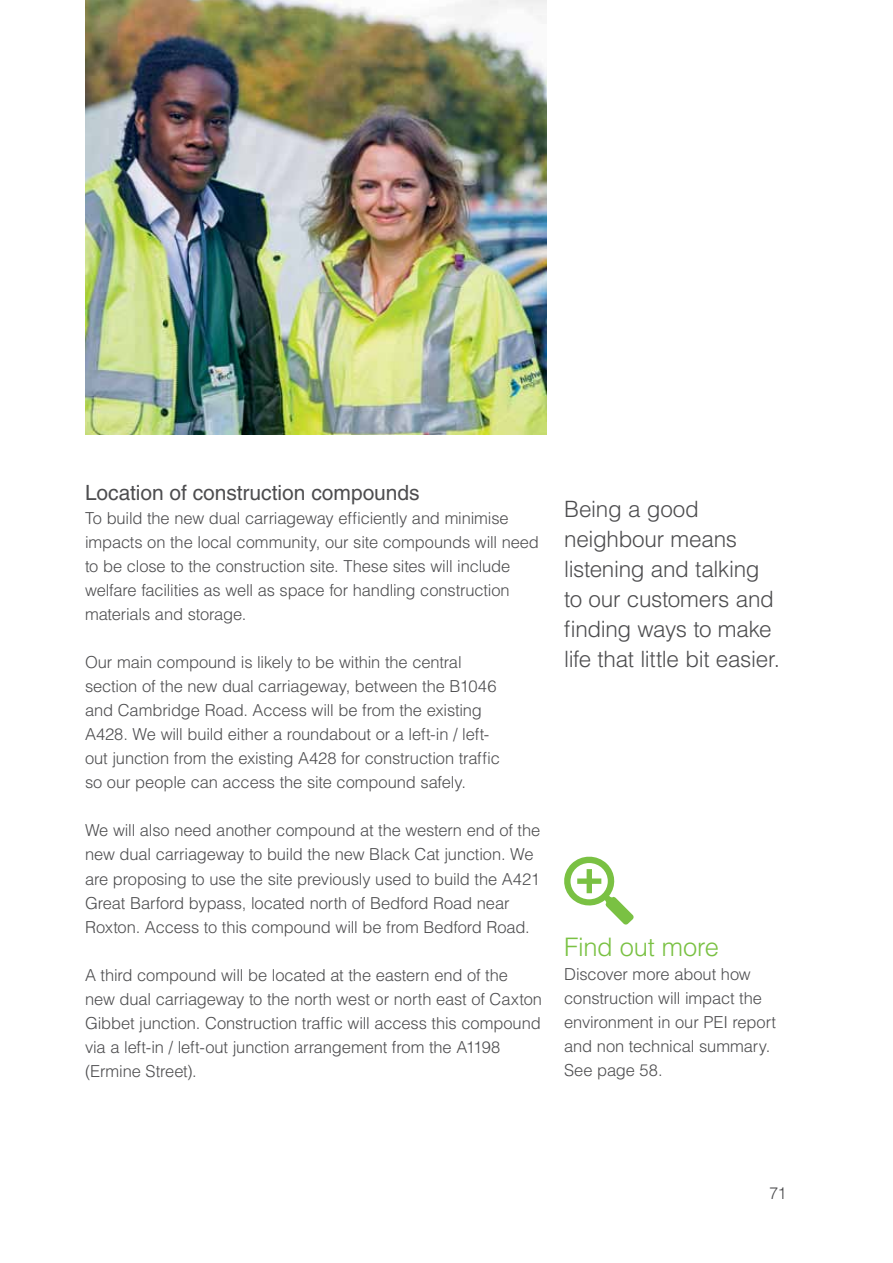
<style>
.page{position:relative;width:893px;height:1263px;background:#fff}
.page>*{position:absolute;margin:0;border:0;box-sizing:border-box;transform-origin:0 0}
.t1{font:300 25.5px "Helvetica LT Std";letter-spacing:-.01em;color:#7ac143}
.t2{font:300 22.5px/30px "Helvetica LT Std";letter-spacing:-.015em;color:#4d4d4f}
.t3{font:21px "Helvetica LT Std";color:#4d4d4f}
.t4{font:300 16.5px/24px "Helvetica LT Std";letter-spacing:-.01em;color:#4d4d4f}
</style>
<div class="page">
<img style="left:85px;top:0;width:461px;height:434px">
<svg style="left:564px;top:856px;width:70px;height:69px"></svg>
<div style="left:570px;top:863px;width:38px;height:36px;background:#fff;border-radius:50%"></div>
<div style="left:577px;top:878px;width:24px;height:6px;background:#7ac143"></div>
<div style="left:587px;top:869px;width:5px;height:24px;background:#7ac143"></div>
<p class="t3" style="left:85px;top:481px;width:336px">Location of construction compounds</p>
<p class="t4" style="left:85px;top:506px;width:455px">To build the new dual carriageway efficiently and minimise impacts on the local community, our site compounds will need to be close to the construction site. These sites will include welfare facilities as well as space for handling construction materials and storage.</p>
<p class="t4" style="left:85px;top:650px;width:416px">Our main compound is likely to be within the central section of the new dual carriageway, between the B1046 and Cambridge Road. Access will be from the existing A428. We will build either a roundabout or a left-in / left&shy;out junction from the existing A428 for construction traffic so our people can access the site compound safely.</p>
<p class="t4" style="left:85px;top:818px;width:457px">We will also need another compound at the western end of the new dual carriageway to build the new Black Cat junction. We are proposing to use the site previously used to build the A421<br>Great Barford bypass, located north of Bedford Road near Roxton. Access to this compound will be from Bedford Road.</p>
<p class="t4" style="left:85px;top:962px;width:458px">A third compound will be located at the eastern end of the<br>new dual carriageway to the north west or north east of Caxton Gibbet junction. Construction traffic will access this compound via a left-in / left-out junction arrangement from the A1198 (Ermine Street).</p>
<h2 class="t2" style="left:564px;top:493px;width:217px">Being a good neighbour means listening and talking to our customers and finding ways to make life that little bit easier.</h2>
<h1 class="t1" style="left:564px;top:931px;width:156px">Find out more</h1>
<p class="t4" style="left:564px;top:962px;width:213px">Discover more about how construction will impact the environment in our PEI report and non technical summary.<br>See page 58.</p>
<p class="t4" style="left:769px;top:1181px;width:19px">71</p>
</div>
